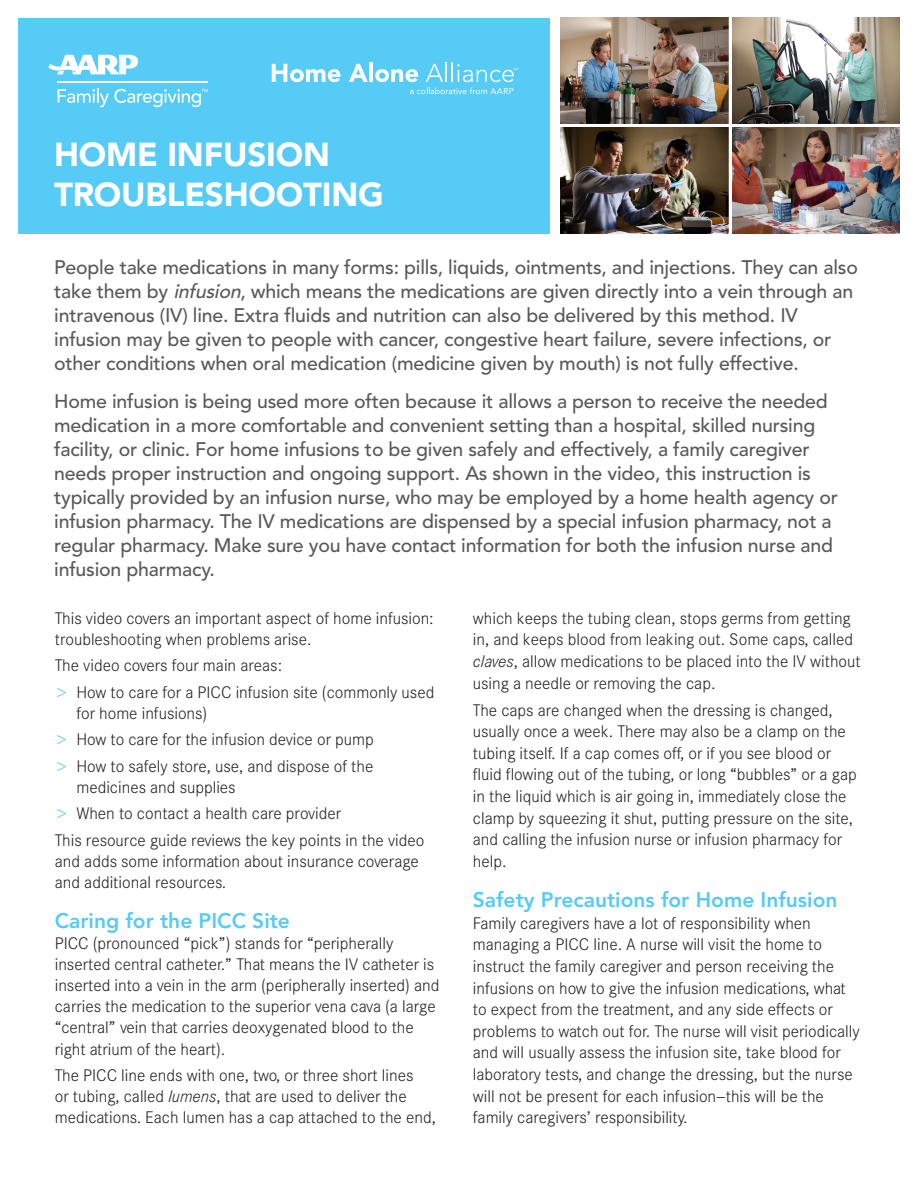
<style>
.page{position:relative;width:918px;height:1188px;background:#fff}
.page>*{position:absolute;margin:0;border:0;box-sizing:border-box;transform-origin:0 0}
.t1{font:900 33px/39.6px "Avenir LT Std";letter-spacing:-.005em;color:#fff}
.t2{font:800 21px "Avenir LT Std";color:#56cbf5}
.SummaryBox{font:500 19.5px/24px "Avenir LT Std";letter-spacing:-.01em;color:#58595b}
.t3{font:300 16.5px/21.6px "Corporate S";color:#231f20}
.s1{font-style:italic}
.s2{font-size:18.15px;color:#6bcff6}
</style>
<div class="page">
<img style="left:561px;top:18px;width:167px;height:106px">
<img style="left:732px;top:18px;width:168px;height:106px">
<img style="left:561px;top:127px;width:167px;height:106px">
<img style="left:732px;top:127px;width:168px;height:106px">
<div style="left:18px;top:18px;width:532px;height:215px;background:#56cbf5"></div>
<svg style="left:272px;top:64px;width:68px;height:18px"></svg>
<svg style="left:349px;top:64px;width:19px;height:18px"></svg>
<hr style="left:369px;top:63px;width:4px;height:19px;background:#fff">
<svg style="left:375px;top:63px;width:143px;height:31px"></svg>
<svg style="left:48px;top:55px;width:90px;height:19px"></svg>
<hr style="left:57px;top:81px;width:151px;height:2px;background:#fff">
<svg style="left:58px;top:88px;width:150px;height:19px"></svg>
<h1 class="t1" style="left:54px;top:135px;width:331px">HOME INFUSION<br>TROUBLESHOOTING</h1>
<p class="SummaryBox" style="left:54px;top:256px;width:805px">People take medications in many forms: pills, liquids, ointments, and injections. They can also take them by <span class="s1">infusion</span>, which means the medications are given directly into a vein through an intravenous (IV) line. Extra fluids and nutrition can also be delivered by this method. IV infusion may be given to people with cancer, congestive heart failure, severe infections, or other conditions when oral medication (medicine given by mouth) is not fully effective.</p>
<p class="SummaryBox" style="left:54px;top:390px;width:785px">Home infusion is being used more often because it allows a person to receive the needed medication in a more comfortable and convenient setting than a hospital, skilled nursing facility, or clinic. For home infusions to be given safely and effectively, a family caregiver needs proper instruction and ongoing support. As shown in the video, this instruction is typically provided by an infusion nurse, who may be employed by a home health agency or infusion pharmacy. The IV medications are dispensed by a special infusion pharmacy, not a regular pharmacy. Make sure you have contact information for both the infusion nurse and infusion pharmacy.</p>
<p class="t3" style="left:55px;top:608px;width:381px;line-height:21.1px">This video covers an important aspect of home infusion: troubleshooting when problems arise.</p>
<p class="t3" style="left:55px;top:655px;width:229px">The video covers four main areas:</p>
<p class="t3" style="left:76px;top:682px;width:360px;line-height:21.1px;text-indent:-22px"><span class="s2">&gt;</span> How to care for a PICC infusion site (commonly used for home infusions)</p>
<p class="t3" style="left:55px;top:729px;width:321px"><span class="s2">&gt;</span> How to care for the infusion device or pump</p>
<p class="t3" style="left:76px;top:756px;width:298px;line-height:21.1px;text-indent:-22px"><span class="s2">&gt;</span> How to safely store, use, and dispose of the medicines and supplies</p>
<p class="t3" style="left:55px;top:803px;width:288px"><span class="s2">&gt;</span> When to contact a health care provider</p>
<p class="t3" style="left:55px;top:830px;width:371px;line-height:21.1px">This resource guide reviews the key points in the video and adds some information about insurance coverage and additional resources.</p>
<h2 class="t2" style="left:55px;top:908px;width:237px">Caring for the PICC Site</h2>
<p class="t3" style="left:55px;top:933px;width:386px;line-height:21.1px">PICC (pronounced “pick”) stands for “peripherally inserted central catheter.” That means the IV catheter is inserted into a vein in the arm (peripherally inserted) and carries the medication to the superior vena cava (a large “central” vein that carries deoxygenated blood to the right atrium of the heart).</p>
<p class="t3" style="left:55px;top:1065px;width:383px;line-height:21.1px">The PICC line ends with one, two, or three short lines<br>or tubing, called <span class="s1">lumens</span>, that are used to deliver the medications. Each lumen has a cap attached to the end,</p>
<p class="t3" style="left:473px;top:607px;width:389px">which keeps the tubing clean, stops germs from getting in, and keeps blood from leaking out. Some caps, called <span class="s1">claves</span>, allow medications to be placed into the IV without using a needle or removing the cap.</p>
<p class="t3" style="left:473px;top:699px;width:385px">The caps are changed when the dressing is changed, usually once a week. There may also be a clamp on the tubing itself. If a cap comes off, or if you see blood or fluid flowing out of the tubing, or long “bubbles” or a gap in the liquid which is air going in, immediately close the clamp by squeezing it shut, putting pressure on the site, and calling the infusion nurse or infusion pharmacy for help.</p>
<h2 class="t2" style="left:473px;top:888px;width:366px">Safety Precautions for Home Infusion</h2>
<p class="t3" style="left:473px;top:912px;width:388px">Family caregivers have a lot of responsibility when managing a PICC line. A nurse will visit the home to instruct the family caregiver and person receiving the infusions on how to give the infusion medications, what to expect from the treatment, and any side effects or problems to watch out for. The nurse will visit periodically and will usually assess the infusion site, take blood for laboratory tests, and change the dressing, but the nurse will not be present for each infusion—this will be the family caregivers’ responsibility.</p>
</div>
